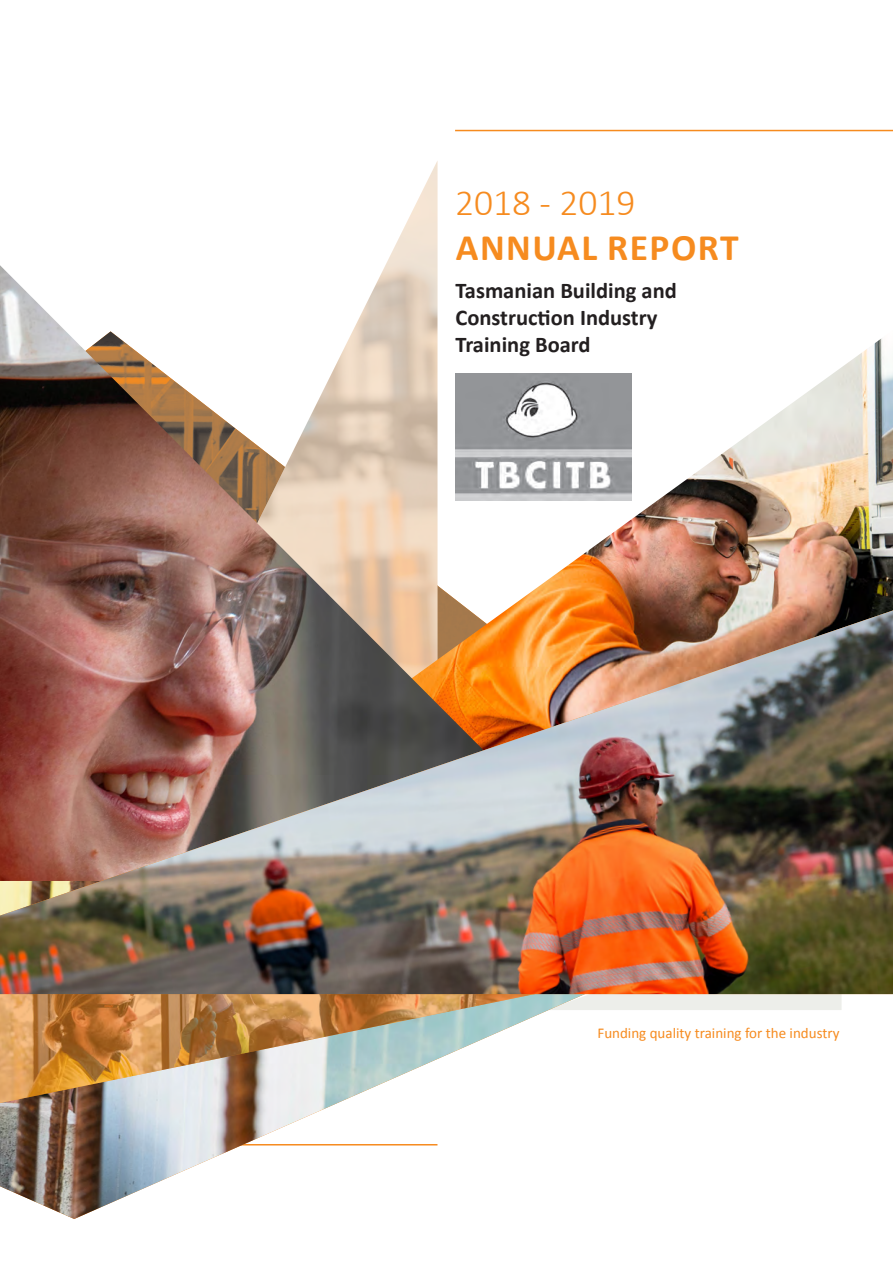
<style>
.page{position:relative;width:893px;height:1263px;background:#fff}
.page>*{position:absolute;margin:0;border:0;box-sizing:border-box;transform-origin:0 0}
.t1{font:700 37.5px "Calibri";letter-spacing:.04em;color:#f68b1f}
.t2{font:300 37.5px "Calibri";color:#f68b1f}
.t3{font:700 22.5px/27px "Calibri";color:#231f20}
.body_text_normal{font:15px "Calibri";color:#f68b1f}
</style>
<div class="page">
<img style="left:385px;top:162px;width:52px;height:103px">
<img style="left:614px;top:338px;width:279px;height:272px">
<img style="left:0;top:265px;width:614px;height:345px">
<div style="left:616px;top:994px;width:225px;height:16px;background:#edeeea"></div>
<img style="left:0;top:994px;width:616px;height:225px">
<svg style="left:563px;top:994px;width:19px;height:109px"></svg>
<img style="left:0;top:994px;width:563px;height:109px">
<img style="left:0;top:610px;width:893px;height:384px">
<img style="left:455px;top:374px;width:177px;height:126px">
<hr style="left:455px;top:130px;width:438px;height:1px;background:#f68b1f">
<p class="t2" style="left:455px;top:179px;width:182px">2018 - 2019</p>
<p class="t1" style="left:456px;top:223px;width:284px">ANNUAL REPORT</p>
<p class="t3" style="left:455px;top:277px;width:223px">Tasmanian Building and<br>Construction Industry<br>Training Board</p>
<p class="body_text_normal" style="left:597px;top:1023px;width:244px">Funding quality training for the industry</p>
</div>
